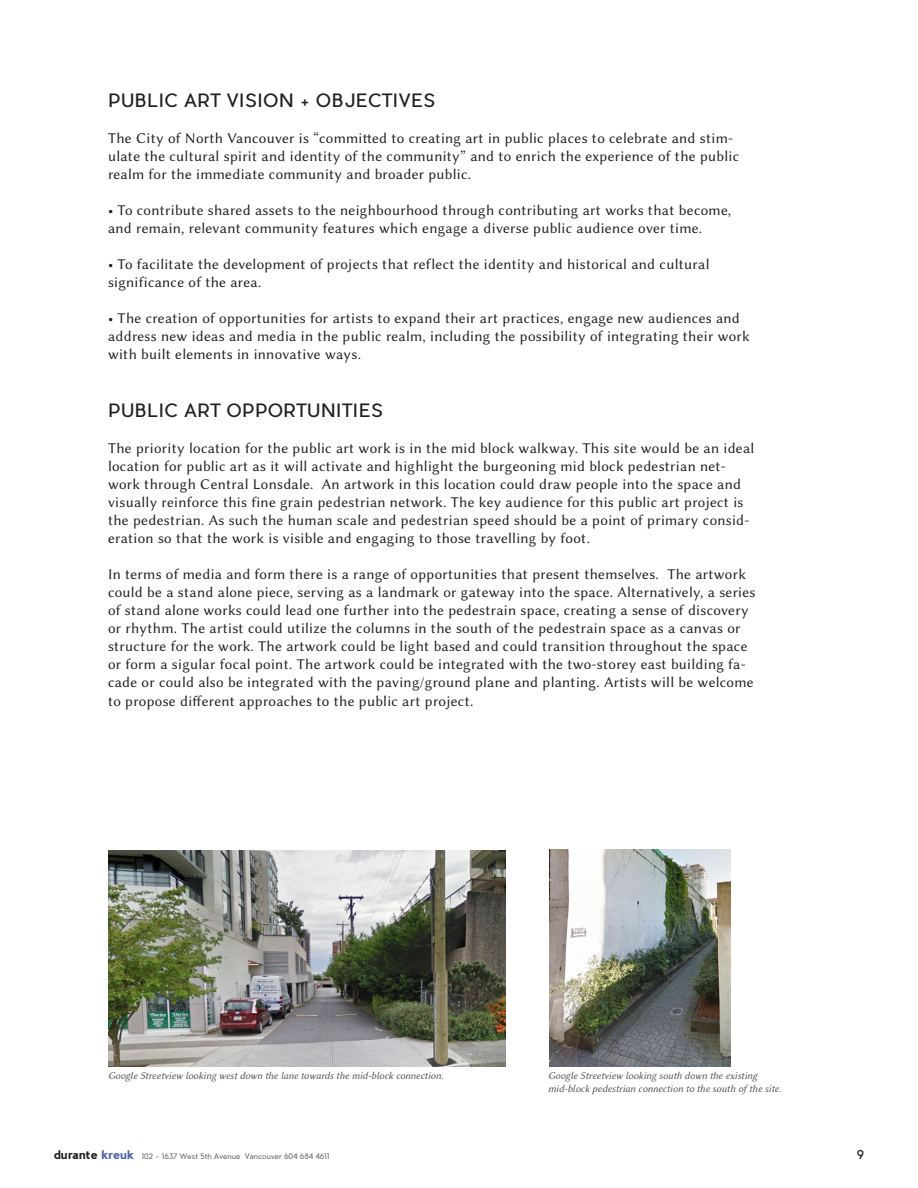
<style>
.page{position:relative;width:918px;height:1188px;background:#fff}
.page>*{position:absolute;margin:0;border:0;box-sizing:border-box;transform-origin:0 0}
.t1{font:18px "Pier Sans";letter-spacing:.02em;color:#231f20}
.t2{font:15px/18px "Lin Biolinum O";letter-spacing:.02em;color:#231f20}
.t3{font:12px "Pier Sans";color:#231f20}
.t4{font:10.5px/12.6px "Lin Biolinum OI";color:#5a5a5d}
.t5{font:7.5px "Pier Sans";color:#717275}
.s1{font-weight:700;font-size:12px;color:#231f20}
.s2{font-weight:700;font-size:12px;color:#5060ac}
</style>
<div class="page">
<img style="left:108px;top:851px;width:398px;height:216px">
<img style="left:549px;top:849px;width:182px;height:218px">
<p class="t1" style="left:108px;top:89px;width:329px">PUBLIC ART VISION + OBJECTIVES</p>
<p class="t2" style="left:108px;top:129px;width:633px">The City of North Vancouver is “committed to creating art in public places to celebrate and stim&shy;ulate the cultural spirit and identity of the community” and to enrich the experience of the public realm for the immediate community and broader public.</p>
<p class="t2" style="left:108px;top:201px;width:625px">• To contribute shared assets to the neighbourhood through contributing art works that become, and remain, relevant community features which engage a diverse public audience over time.</p>
<p class="t2" style="left:108px;top:255px;width:603px">• To facilitate the development of projects that reflect the identity and historical and cultural significance of the area.</p>
<p class="t2" style="left:108px;top:309px;width:643px">• The creation of opportunities for artists to expand their art practices, engage new audiences and address new ideas and media in the public realm, including the possibility of integrating their work with built elements in innovative ways.</p>
<p class="t1" style="left:108px;top:399px;width:277px">PUBLIC ART OPPORTUNITIES</p>
<p class="t2" style="left:108px;top:439px;width:648px">The priority location for the public art work is in the mid block walkway. This site would be an ideal location for public art as it will activate and highlight the burgeoning mid block pedestrian net&shy;work through Central Lonsdale. An artwork in this location could draw people into the space and visually reinforce this fine grain pedestrian network. The key audience for this public art project is the pedestrian. As such the human scale and pedestrian speed should be a point of primary consid&shy;eration so that the work is visible and engaging to those travelling by foot.</p>
<p class="t2" style="left:108px;top:565px;width:649px">In terms of media and form there is a range of opportunities that present themselves. The artwork could be a stand alone piece, serving as a landmark or gateway into the space. Alternatively, a series of stand alone works could lead one further into the pedestrain space, creating a sense of discovery or rhythm. The artist could utilize the columns in the south of the pedestrain space as a canvas or structure for the work. The artwork could be light based and could transition throughout the space or form a sigular focal point. The artwork could be integrated with the two-storey east building fa&shy;cade or could also be integrated with the paving/ground plane and planting. Artists will be welcome</p>
<p class="t2" style="left:108px;top:693px;width:367px">to propose different approaches to the public art project.</p>
<p class="t4" style="left:108px;top:1070px;width:337px">Google Streetview looking west down the lane towards the mid-block connection.</p>
<p class="t4" style="left:548px;top:1070px;width:235px">Google Streetview looking south down the existing mid-block pedestrian connection to the south of the site.</p>
<p class="t5" style="left:54px;top:1152px;width:277px"><span class="s1">durante</span> <span class="s2">kreuk</span> 102 - 1637 West 5th Avenue Vancouver 604 684 4611</p>
<p class="t3" style="left:857px;top:1147px;width:9px">9</p>
</div>
